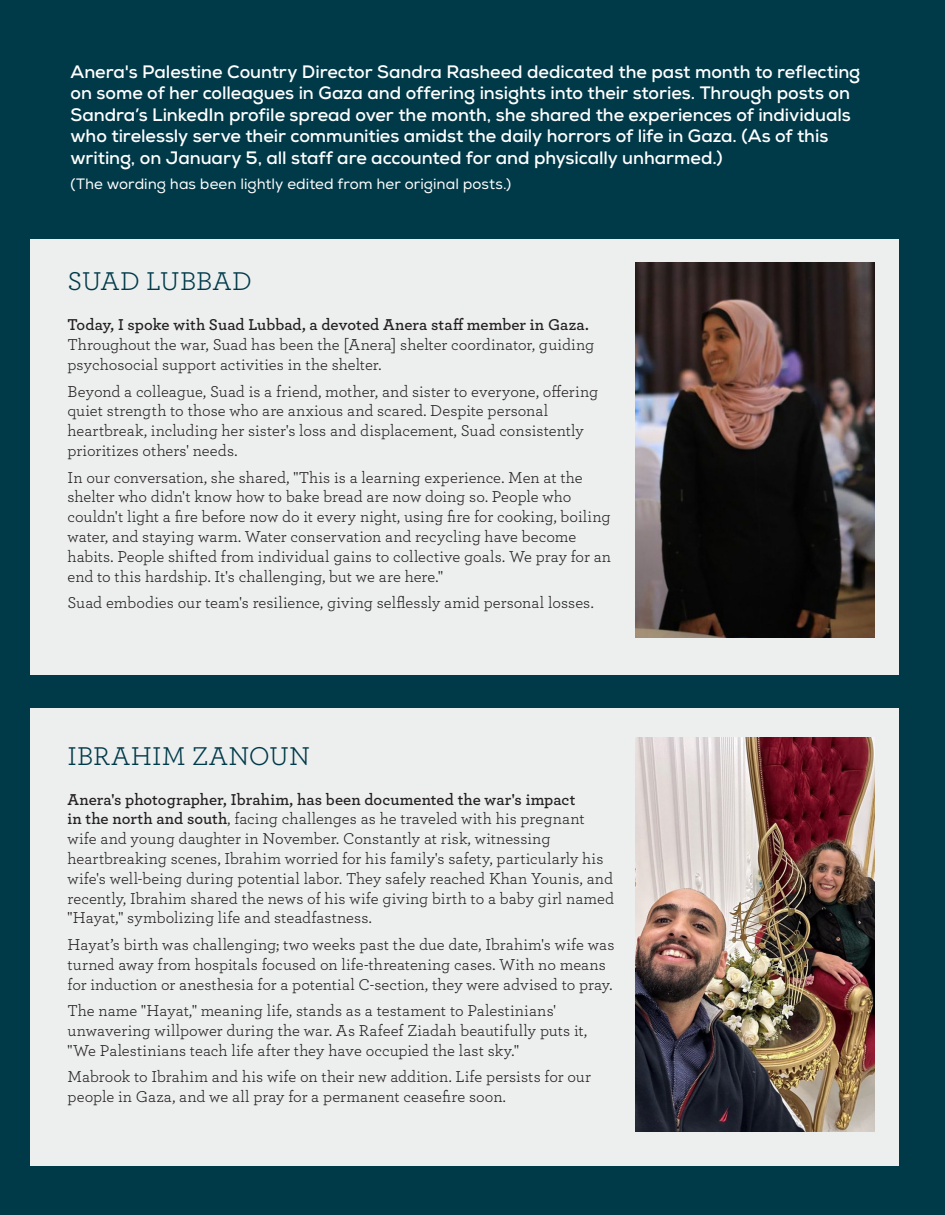
<style>
.page{position:relative;width:945px;height:1215px;background:#003a49}
.page>*{position:absolute;margin:0;border:0;box-sizing:border-box;transform-origin:0 0}
.t1{font:27px "Archer";letter-spacing:.005em;color:#003a49}
.t2{font:700 18px/21.6px "Nexa";letter-spacing:-.005em;color:#fff}
.t3{font:16.5px/19.8px "Archer";color:#231f20}
.t4{font:15px "Nexa";letter-spacing:.005em;color:#fff}
.s1{font-weight:600}
</style>
<div class="page">
<div style="left:30px;top:708px;width:869px;height:458px;background:#edefef"></div>
<div style="left:30px;top:239px;width:869px;height:435px;background:#edefef"></div>
<img style="left:636px;top:263px;width:238px;height:375px">
<img style="left:636px;top:737px;width:238px;height:395px">
<p class="t2" style="left:70px;top:61px;width:791px">Anera's Palestine Country Director Sandra Rasheed dedicated the past month to reflecting on some of her colleagues in Gaza and offering insights into their stories. Through posts on Sandra’s LinkedIn profile spread over the month, she shared the experiences of individuals who tirelessly serve their communities amidst the daily horrors of life in Gaza. (As of this writing, on January 5, all staff are accounted for and physically unharmed.)</p>
<p class="t4" style="left:70px;top:175px;width:442px">(The wording has been lightly edited from her original posts.)</p>
<p class="t1" style="left:68px;top:263px;width:186px">SUAD LUBBAD</p>
<p class="t3" style="left:68px;top:314px;width:528px"><span class="s1">Today, I spoke with Suad Lubbad, a devoted Anera staff member in Gaza.<br></span>Throughout the war, Suad has been the [Anera] shelter coordinator, guiding psychosocial support activities in the shelter.</p>
<p class="t3" style="left:68px;top:380px;width:532px">Beyond a colleague, Suad is a friend, mother, and sister to everyone, offering quiet strength to those who are anxious and scared. Despite personal heartbreak, including her sister's loss and displacement, Suad consistently prioritizes others' needs.</p>
<p class="t3" style="left:68px;top:466px;width:545px">In our conversation, she shared, "This is a learning experience. Men at the shelter who didn't know how to bake bread are now doing so. People who couldn't light a fire before now do it every night, using fire for cooking, boiling water, and staying warm. Water conservation and recycling have become habits. People shifted from individual gains to collective goals. We pray for an end to this hardship. It's challenging, but we are here."</p>
<p class="t3" style="left:68px;top:592px;width:528px">Suad embodies our team's resilience, giving selflessly amid personal losses.</p>
<p class="t1" style="left:68px;top:737px;width:244px">IBRAHIM ZANOUN</p>
<p class="t3" style="left:68px;top:789px;width:548px"><span class="s1">Anera's photographer, Ibrahim, has been documented the war's impact<br>in the north and south</span>, facing challenges as he traveled with his pregnant wife and young daughter in November. Constantly at risk, witnessing heartbreaking scenes, Ibrahim worried for his family's safety, particularly his wife's well-being during potential labor. They safely reached Khan Younis, and recently, Ibrahim shared the news of his wife giving birth to a baby girl named "Hayat," symbolizing life and steadfastness.</p>
<p class="t3" style="left:68px;top:934px;width:548px">Hayat’s birth was challenging; two weeks past the due date, Ibrahim's wife was turned away from hospitals focused on life-threatening cases. With no means for induction or anesthesia for a potential C-section, they were advised to pray.</p>
<p class="t3" style="left:68px;top:1000px;width:521px">The name "Hayat," meaning life, stands as a testament to Palestinians' unwavering willpower during the war. As Rafeef Ziadah beautifully puts it, "We Palestinians teach life after they have occupied the last sky."</p>
<p class="t3" style="left:68px;top:1066px;width:525px">Mabrook to Ibrahim and his wife on their new addition. Life persists for our people in Gaza, and we all pray for a permanent ceasefire soon.</p>
</div>
